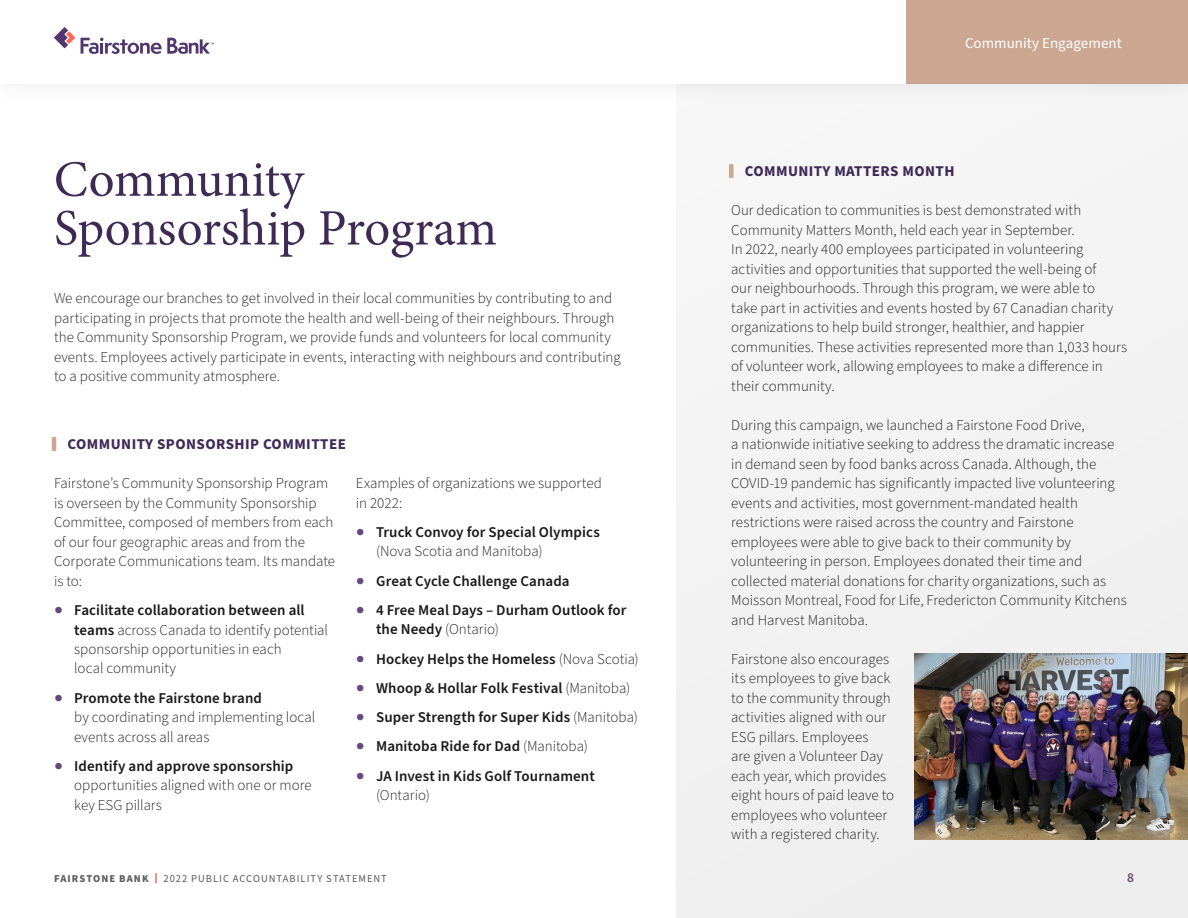
<style>
.page{position:relative;width:1188px;height:918px;background:#fff}
.page>*{position:absolute;margin:0;border:0;box-sizing:border-box;transform-origin:0 0}
.t1{font:51px/48.8px "Minion Pro";letter-spacing:-.005em;color:#3f2a56}
.t2{font:300 15px/19.5px "Source Sans Pro";color:#1a1a1a}
.t3{font:600 15px/19.5px "Source Sans Pro";letter-spacing:.005em;color:#1a1a1a}
.t4{font:700 15px "Source Sans Pro";letter-spacing:.03em;color:#3f2a56}
.t5{font:15px "Source Sans Pro";color:#fff}
.t6{font:600 13.5px "Source Sans Pro";color:#654675}
.t7{font:10.5px "Source Sans Pro";letter-spacing:.095em;color:#58595b}
.t8{font:700 10.5px "Source Sans Pro";letter-spacing:.1em;color:#58595b}
.s1{color:#63497c}
.s2{font-weight:600}
.s3{font-weight:300;color:#63497c}
.s4{font-weight:300}
</style>
<div class="page">
<hr style="left:52px;top:437px;width:4px;height:14px;background:#cba791">
<div style="left:676px;top:54px;width:512px;height:864px;background:#eeeeef"></div>
<div style="left:729px;top:164px;width:5px;height:14px;background:#cba791"></div>
<img style="left:914px;top:654px;width:274px;height:185px">
<div style="left:0;top:0;width:1188px;height:107px;background:#f7f7f7"></div>
<div style="left:0;top:0;width:1188px;height:83px;background:#fff"></div>
<svg style="left:54px;top:27px;width:21px;height:21px"></svg>
<svg style="left:81px;top:38px;width:133px;height:16px"></svg>
<svg style="left:155px;top:873px;width:2px;height:10px"></svg>
<div style="left:906px;top:0;width:282px;height:83px;background:#cba791"></div>
<p class="t5" style="left:965px;top:33px;width:158px">Community Engagement</p>
<h1 class="t1" style="left:54px;top:155px;width:445px">Community<br>Sponsorship Program</h1>
<p class="t4" style="left:745px;top:161px;width:211px">COMMUNITY MATTERS MONTH</p>
<p class="t2" style="left:731px;top:201px;width:397px">Our dedication to communities is best demonstrated with Community Matters Month, held each year in September.<br>In 2022, nearly 400 employees participated in volunteering activities and opportunities that supported the well-being of<br>our neighbourhoods. Through this program, we were able to<br>take part in activities and events hosted by 67 Canadian charity organizations to help build stronger, healthier, and happier communities. These activities represented more than 1,033 hours of volunteer work, allowing employees to make a difference in their community.</p>
<p class="t2" style="left:731px;top:416px;width:397px">During this campaign, we launched a Fairstone Food Drive,<br>a nationwide initiative seeking to address the dramatic increase in demand seen by food banks across Canada. Although, the COVID-19 pandemic has significantly impacted live volunteering events and activities, most government-mandated health restrictions were raised across the country and Fairstone employees were able to give back to their community by volunteering in person. Employees donated their time and collected material donations for charity organizations, such as Moisson Montreal, Food for Life, Fredericton Community Kitchens and Harvest Manitoba.</p>
<p class="t2" style="left:731px;top:649px;width:164px">Fairstone also encourages its employees to give back to the community through activities aligned with our<br>ESG pillars. Employees<br>are given a Volunteer Day each year, which provides eight hours of paid leave to employees who volunteer with a registered charity.</p>
<p class="t2" style="left:54px;top:289px;width:568px">We encourage our branches to get involved in their local communities by contributing to and participating in projects that promote the health and well-being of their neighbours. Through the Community Sponsorship Program, we provide funds and volunteers for local community events. Employees actively participate in events, interacting with neighbours and contributing to a positive community atmosphere.</p>
<p class="t4" style="left:68px;top:434px;width:280px">COMMUNITY SPONSORSHIP COMMITTEE</p>
<p class="t2" style="left:54px;top:474px;width:283px">Fairstone’s Community Sponsorship Program is overseen by the Community Sponsorship Committee, composed of members from each of our four geographic areas and from the Corporate Communications team. Its mandate is to:</p>
<p class="t2" style="left:74px;top:601px;width:255px;text-indent:-20px"><span class="s1">●</span> <span class="s2">Facilitate collaboration between all teams</span> across Canada to identify potential sponsorship opportunities in each<br>local community</p>
<p class="t2" style="left:74px;top:688px;width:242px;text-indent:-20px"><span class="s1">●</span> <span class="s2">Promote the Fairstone brand<br></span>by coordinating and implementing local events across all areas</p>
<p class="t2" style="left:74px;top:757px;width:239px;text-indent:-20px"><span class="s1">●</span> <span class="s2">Identify and approve sponsorship </span>opportunities aligned with one or more key ESG pillars</p>
<p class="t2" style="left:356px;top:474px;width:248px">Examples of organizations we supported in 2022:</p>
<p class="t3" style="left:376px;top:523px;width:225px;text-indent:-20px"><span class="s3">●</span> Truck Convoy for Special Olympics <span class="s4">(Nova Scotia and Manitoba)</span></p>
<p class="t3" style="left:356px;top:571px;width:215px"><span class="s3">●</span> Great Cycle Challenge Canada</p>
<p class="t3" style="left:376px;top:601px;width:252px;text-indent:-20px"><span class="s3">●</span> 4 Free Meal Days – Durham Outlook for the Needy <span class="s4">(Ontario)</span></p>
<p class="t3" style="left:356px;top:649px;width:284px"><span class="s3">●</span> Hockey Helps the Homeless <span class="s4">(Nova Scotia)</span></p>
<p class="t3" style="left:356px;top:679px;width:276px"><span class="s3">●</span> Whoop &amp; Hollar Folk Festival <span class="s4">(Manitoba)</span></p>
<p class="t3" style="left:356px;top:708px;width:283px"><span class="s3">●</span> Super Strength for Super Kids <span class="s4">(Manitoba)</span></p>
<p class="t3" style="left:356px;top:737px;width:234px"><span class="s3">●</span> Manitoba Ride for Dad <span class="s4">(Manitoba)</span></p>
<p class="t3" style="left:376px;top:767px;width:220px;text-indent:-20px"><span class="s3">●</span> JA Invest in Kids Golf Tournament <span class="s4">(Ontario)</span></p>
<p class="t8" style="left:54px;top:871px;width:96px">FAIRSTONE BANK</p>
<p class="t7" style="left:163px;top:871px;width:225px">2022 PUBLIC ACCOUNTABILITY STATEMENT</p>
<p class="t6" style="left:1127px;top:868px;width:8px">8</p>
</div>
